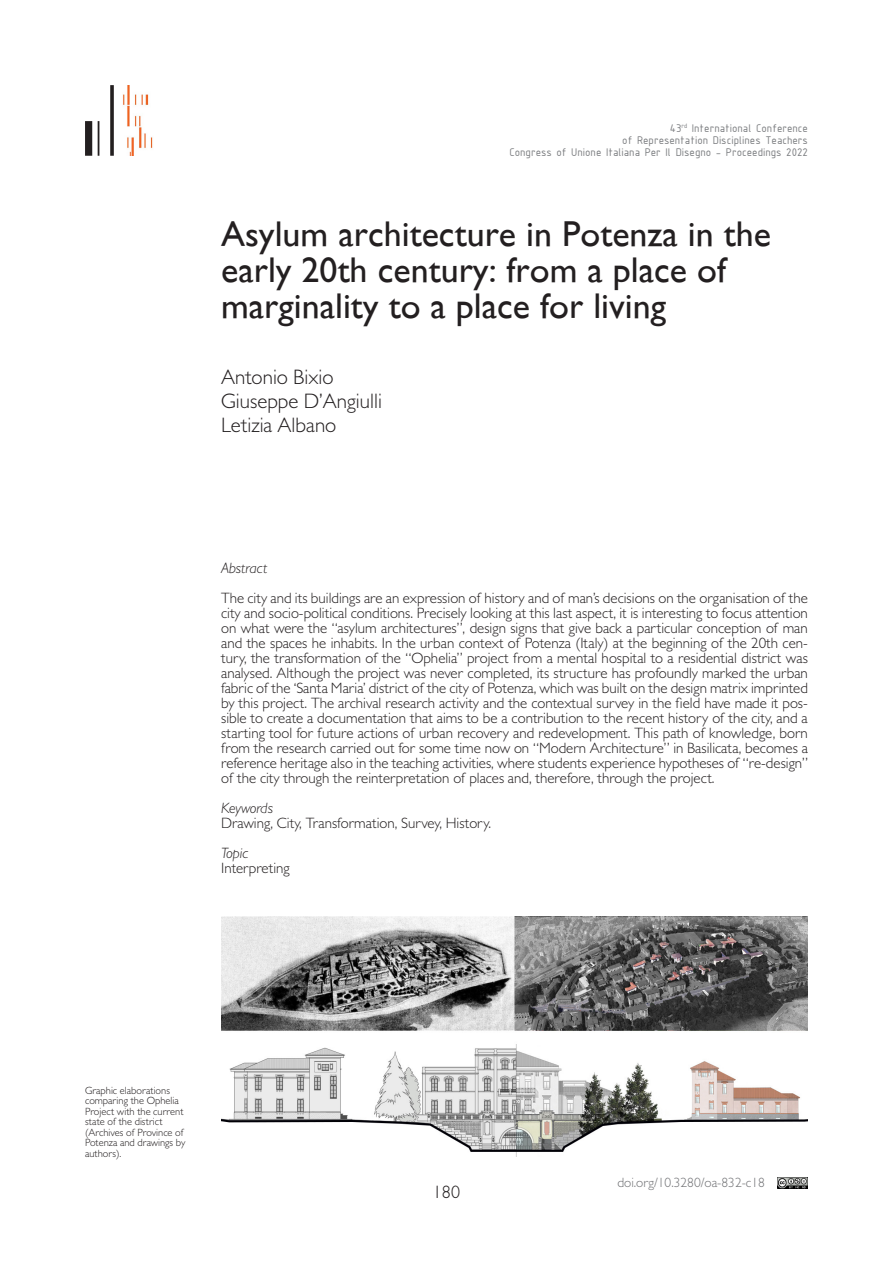
<style>
.page{position:relative;width:893px;height:1263px;background:#fff}
.page>*{position:absolute;margin:0;border:0;box-sizing:border-box;transform-origin:0 0}
.Titolo_italiano{font:36px/36px "Gill Sans";color:#231f20}
.Autori_contributo{font:300 21px "Gill Sans";color:#231f20}
.t1{font:300 18px "Gill Sans";color:#231f20}
.Abstract{font:300 15px/15px "Gill Sans";color:#231f20;text-align:justify}
.Abstract-2{font:italic 300 15px "Gill Sans";color:#231f20}
.t2{font:300 13.5px "Gill Sans";color:#717275}
.t3{font:12px/12px "ISOCPEUR";color:#7a7c7f;text-align:right}
.Didascalie_-_ENG{font:300 10.5px/10.5px "Gill Sans";color:#231f20}
</style>
<div class="page">
<img style="left:778px;top:1178px;width:30px;height:10px">
<svg style="left:110px;top:85px;width:4px;height:71px"></svg>
<svg style="left:98px;top:121px;width:1px;height:35px"></svg>
<svg style="left:85px;top:121px;width:7px;height:35px"></svg>
<img style="left:123px;top:85px;width:30px;height:71px">
<img style="left:221px;top:917px;width:587px;height:239px">
<p class="t3" style="left:509px;top:121px;width:300px">43<sup>rd</sup> International Conference<br>of Representation Disciplines Teachers<br>Congress of Unione Italiana Per Il Disegno - Proceedings 2022</p>
<p class="Titolo_italiano" style="left:221px;top:215px;width:551px">Asylum architecture in Potenza in the early 20th century: from a place of marginality to a place for living</p>
<p class="Autori_contributo" style="left:221px;top:365px;width:114px">Antonio Bixio</p>
<p class="Autori_contributo" style="left:221px;top:389px;width:162px">Giuseppe D’Angiulli</p>
<p class="Autori_contributo" style="left:221px;top:413px;width:117px">Letizia Albano</p>
<p class="Abstract-2" style="left:221px;top:559px;width:48px">Abstract</p>
<p class="Abstract" style="left:221px;top:590px;width:588px">The city and its buildings are an expression of history and of man’s decisions on the organisation of the city and socio-political conditions. Precisely looking at this last aspect, it is interesting to focus attention on what were the “asylum architectures”, design signs that give back a particular conception of man and the spaces he inhabits. In the urban context of Potenza (Italy) at the beginning of the 20th cen&shy;tury, the transformation of the “Ophelia” project from a mental hospital to a residential district was analysed. Although the project was never completed, its structure has profoundly marked the urban fabric of the ‘Santa Maria’ district of the city of Potenza, which was built on the design matrix imprinted by this project. The archival research activity and the contextual survey in the field have made it pos&shy;sible to create a documentation that aims to be a contribution to the recent history of the city, and a starting tool for future actions of urban recovery and redevelopment. This path of knowledge, born from the research carried out for some time now on “Modern Architecture” in Basilicata, becomes a reference heritage also in the teaching activities, where students experience hypotheses of “re-design” of the city through the reinterpretation of places and, therefore, through the project.</p>
<p class="Abstract-2" style="left:221px;top:799px;width:53px">Keywords</p>
<p class="Abstract" style="left:221px;top:815px;width:271px">Drawing, City, Transformation, Survey, History.</p>
<p class="Abstract-2" style="left:221px;top:844px;width:29px">Topic</p>
<p class="Abstract" style="left:221px;top:860px;width:70px">Interpreting</p>
<p class="Didascalie_-_ENG" style="left:85px;top:1085px;width:102px">Graphic elaborations comparing the Ophelia<br>Project with the current state of the district (Archives of Province of<br>Potenza and drawings by authors).</p>
<p class="t1" style="left:433px;top:1181px;width:28px">180</p>
<p class="t2" style="left:617px;top:1175px;width:149px">doi.org/10.3280/oa-832-c18</p>
</div>
